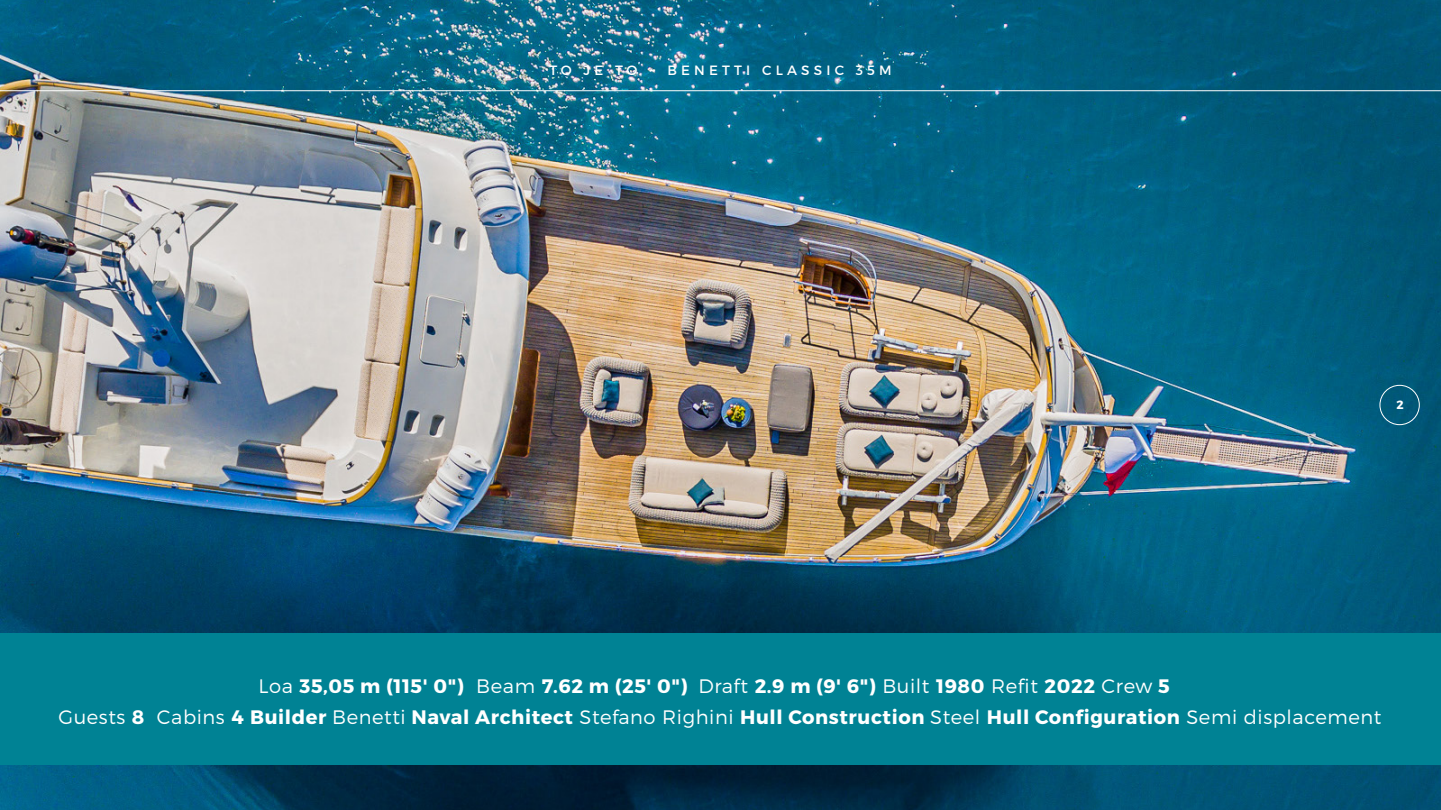
<style>
.page{position:relative;width:1441px;height:810px;background:#fff}
.page>*{position:absolute;margin:0;border:0;box-sizing:border-box;transform-origin:0 0}
.t1{font:700 19.5px/31.2px "Montserrat";letter-spacing:.03em;color:#fff}
.t2{font:13.5px "Montserrat";letter-spacing:.31em;color:#fff}
.t3{font:700 12px "Montserrat";color:#fff}
.s1{font-weight:300}
</style>
<div class="page">
<img style="left:0;top:0;width:1440px;height:810px">
<div style="left:0;top:633px;width:1440px;height:132px;background:#008294"></div>
<hr style="left:0;top:90px;width:1440px;height:1px;background:#fff">
<div style="left:1379px;top:385px;width:40px;height:40px;border:1px solid #fff;border-radius:50%"></div>
<p class="t2" style="left:549px;top:62px;width:343px">TO JE TO ~ BENETTI CLASSIC 35M</p>
<p class="t3" style="left:1396px;top:398px;width:9px">2</p>
<p class="t1" style="left:58px;top:670px;width:1324px;text-indent:200px"><span class="s1">Loa</span> 35,05 m (115' 0") <span class="s1">Beam</span> 7.62 m (25' 0") <span class="s1">Draft</span> 2.9 m (9' 6") <span class="s1">Built</span> 1980 <span class="s1">Refit</span> 2022 <span class="s1">Crew</span> 5<br><span class="s1">Guests</span> 8 <span class="s1">Cabins</span> 4 Builder <span class="s1">Benetti</span> Naval Architect <span class="s1">Stefano Righini</span> Hull Construction <span class="s1">Steel</span> Hull Configuration <span class="s1">Semi displacement</span></p>
</div>
